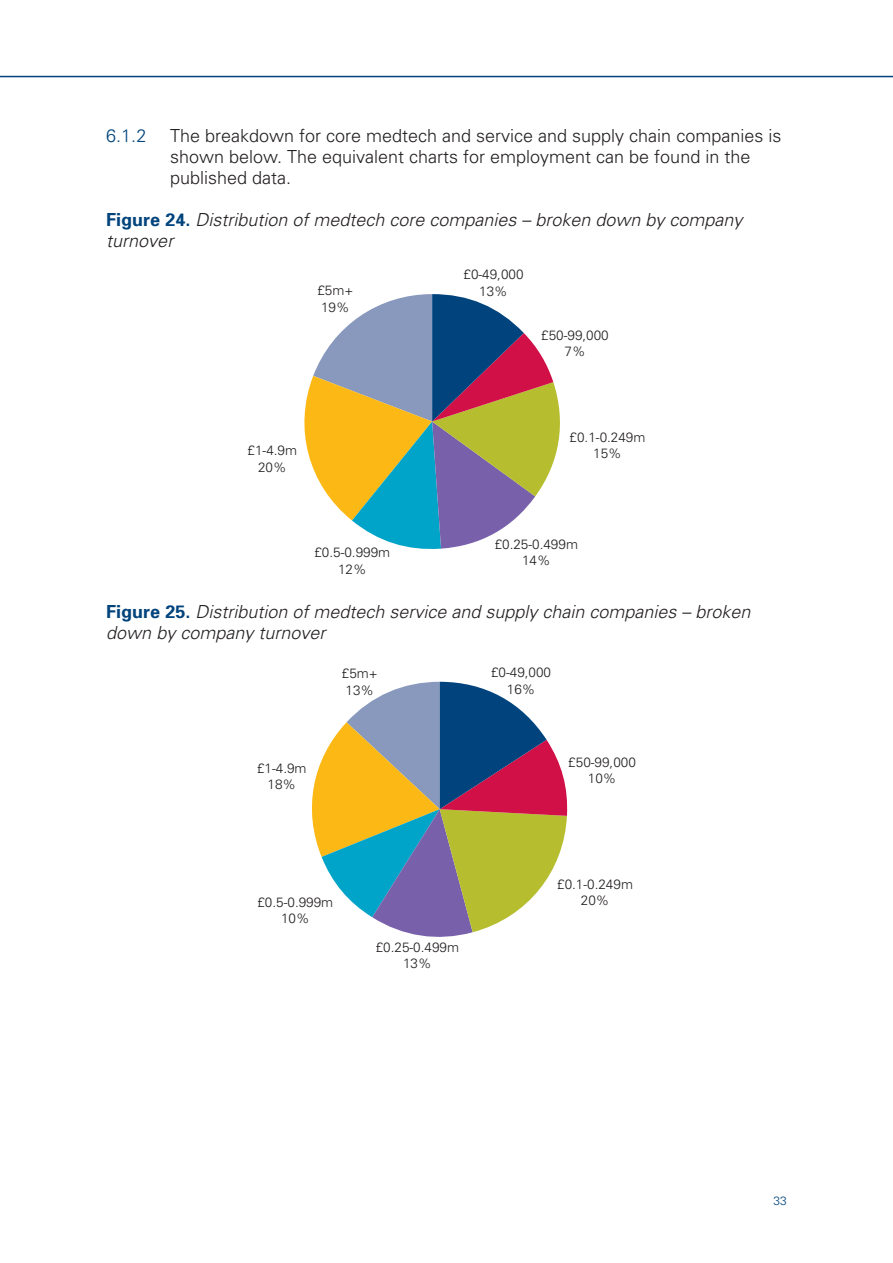
<style>
.page{position:relative;width:893px;height:1263px;background:#fff}
.page>*{position:absolute;margin:0;border:0;box-sizing:border-box;transform-origin:0 0}
.t1{font:italic 300 18px/21px "Univers";color:#231f20}
.t2{font:300 18px/21px "Univers";color:#231f20}
.t3{font:300 18px "Univers";color:#01437c}
.t4{font:300 13.5px/16.5px "Univers";color:#231f20;text-align:center}
.t5{font:300 12px "Univers";color:#01437c}
.s1{font-weight:700;font-style:normal;color:#01437c}
</style>
<div class="page">
<hr style="left:0;top:76px;width:893px;height:1px;background:#01437c">
<svg style="left:304px;top:294px;width:256px;height:255px"></svg>
<svg style="left:311px;top:682px;width:257px;height:255px"></svg>
<p class="t3" style="left:106px;top:125px;width:42px">6.1.2</p>
<p class="t2" style="left:170px;top:125px;width:613px">The breakdown for core medtech and service and supply chain companies is shown below. The equivalent charts for employment can be found in the published data.</p>
<h1 class="t1" style="left:106px;top:209px;width:638px"><span class="s1">Figure 24.</span> Distribution of medtech core companies – broken down by company turnover</h1>
<p class="t4" style="left:463px;top:266px;width:62px">£0-49,000<br>13%</p>
<p class="t4" style="left:541px;top:326px;width:69px">£50-99,000<br>7%</p>
<p class="t4" style="left:317px;top:282px;width:37px;text-align:left">£5m+<br>19%</p>
<p class="t4" style="left:248px;top:442px;width:51px">£1-4.9m<br>20%</p>
<p class="t4" style="left:314px;top:544px;width:77px">£0.5-0.999m<br>12%</p>
<p class="t4" style="left:570px;top:428px;width:77px">£0.1-0.249m<br>15%</p>
<p class="t4" style="left:495px;top:535px;width:85px">£0.25-0.499m<br>14%</p>
<h1 class="t1" style="left:106px;top:600px;width:646px"><span class="s1">Figure 25.</span> Distribution of medtech service and supply chain companies – broken down by company turnover</h1>
<p class="t4" style="left:491px;top:664px;width:62px">£0-49,000<br>16%</p>
<p class="t4" style="left:342px;top:665px;width:37px;text-align:left">£5m+<br>13%</p>
<p class="t4" style="left:257px;top:759px;width:51px">£1-4.9m<br>18%</p>
<p class="t4" style="left:257px;top:893px;width:77px">£0.5-0.999m<br>10%</p>
<p class="t4" style="left:376px;top:938px;width:85px">£0.25-0.499m<br>13%</p>
<p class="t4" style="left:568px;top:753px;width:69px">£50-99,000<br>10%</p>
<p class="t4" style="left:557px;top:875px;width:77px">£0.1-0.249m<br>20%</p>
<p class="t5" style="left:773px;top:1193px;width:15px">33</p>
</div>
